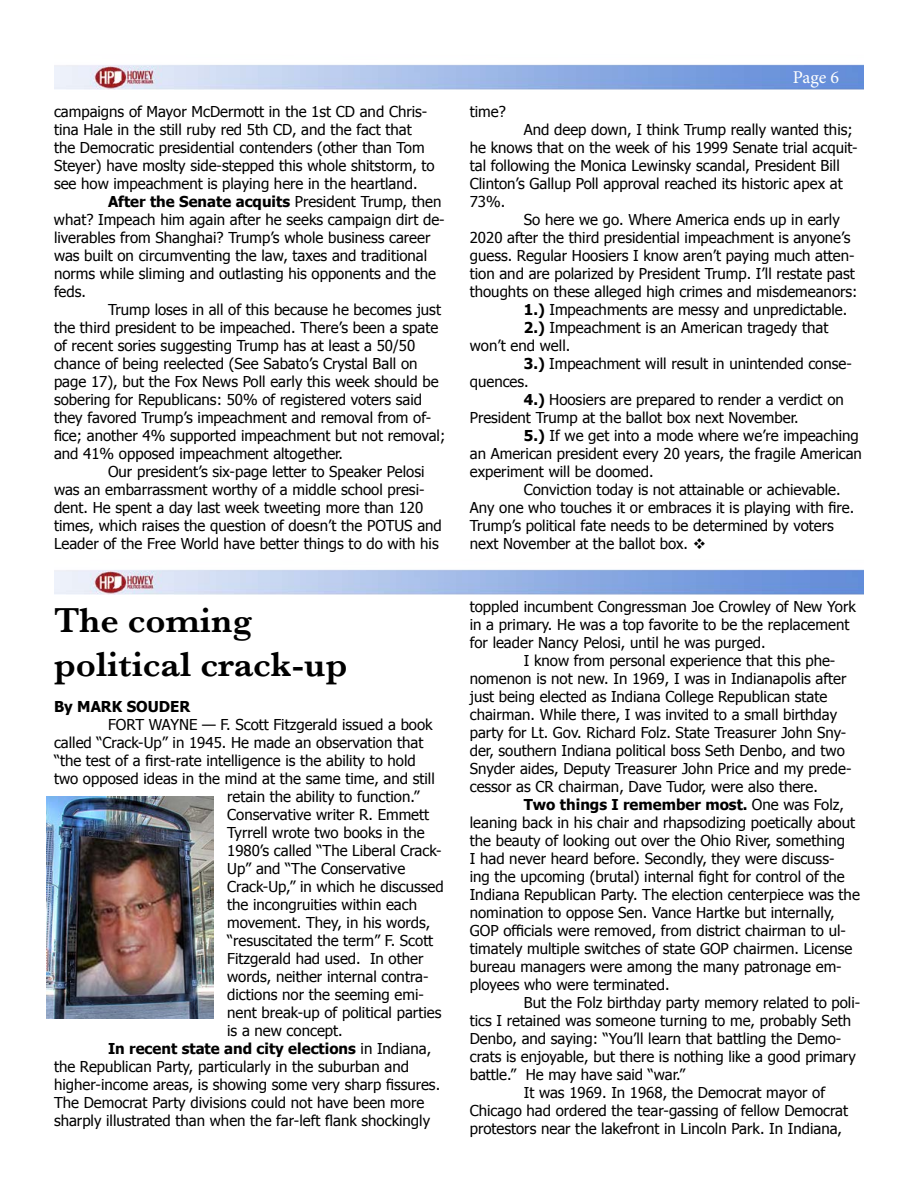
<style>
.page{position:relative;width:918px;height:1188px;background:#fff}
.page>*{position:absolute;margin:0;border:0;box-sizing:border-box;transform-origin:0 0}
.t1{font:600 36px/43.2px "Baskerville";color:#000}
.t2{font:18px "Minion Pro";color:#fff}
.t3{font:15px/18px "Tahoma";color:#000}
.t4{font:700 15px "Tahoma";color:#000}
.s1{font-weight:700}
.s2{font-weight:400}
</style>
<div class="page">
<img style="left:54px;top:64px;width:810px;height:26px">
<img style="left:54px;top:569px;width:810px;height:26px">
<img style="left:46px;top:797px;width:168px;height:221px">
<p class="t3" style="left:54px;top:102px;width:382px">campaigns of Mayor McDermott in the 1st CD and Chris&shy;tina Hale in the still ruby red 5th CD, and the fact that the Democratic presidential contenders (other than Tom Steyer) have moslty side-stepped this whole shitstorm, to see how impeachment is playing here in the heartland.</p>
<p class="t3" style="left:54px;top:192px;width:392px;text-indent:54px"><span class="s1">After the Senate acquits</span> President Trump, then what? Impeach him again after he seeks campaign dirt de&shy;liverables from Shanghai? Trump’s whole business career was built on circumventing the law, taxes and traditional norms while sliming and outlasting his opponents and the feds.</p>
<p class="t3" style="left:54px;top:300px;width:393px;text-indent:54px">Trump loses in all of this because he becomes just the third president to be impeached. There’s been a spate of recent sories suggesting Trump has at least a 50/50 chance of being reelected (See Sabato’s Crystal Ball on page 17), but the Fox News Poll early this week should be sobering for Republicans: 50% of registered voters said they favored Trump’s impeachment and removal from of&shy;fice; another 4% supported impeachment but not removal; and 41% opposed impeachment altogether.</p>
<p class="t3" style="left:54px;top:462px;width:389px;text-indent:54px">Our president’s six-page letter to Speaker Pelosi was an embarrassment worthy of a middle school presi&shy;dent. He spent a day last week tweeting more than 120 times, which raises the question of doesn’t the POTUS and Leader of the Free World have better things to do with his</p>
<h1 class="t1" style="left:54px;top:599px;width:295px">The coming political crack-up</h1>
<p class="t4" style="left:54px;top:696px;width:138px">By MARK SOUDER</p>
<p class="t3" style="left:108px;top:715px;width:326px">FORT WAYNE — F. Scott Fitzgerald issued a book</p>
<p class="t3" style="left:54px;top:733px;width:371px">called “Crack-Up” in 1945. He made an observation that</p>
<p class="t3" style="left:54px;top:751px;width:363px">“the test of a first-rate intelligence is the ability to hold</p>
<p class="t3" style="left:54px;top:769px;width:382px">two opposed ideas in the mind at the same time, and still</p>
<p class="t3" style="left:227px;top:787px;width:194px">retain the ability to function.”</p>
<p class="t3" style="left:227px;top:805px;width:203px">Conservative writer R. Emmett</p>
<p class="t3" style="left:227px;top:823px;width:199px">Tyrrell wrote two books in the</p>
<p class="t3" style="left:227px;top:841px;width:216px">1980’s called “The Liberal Crack-</p>
<p class="t3" style="left:227px;top:859px;width:180px">Up” and “The Conservative</p>
<p class="t3" style="left:227px;top:877px;width:218px">Crack-Up,” in which he discussed</p>
<p class="t3" style="left:227px;top:895px;width:191px">the incongruities within each</p>
<p class="t3" style="left:227px;top:913px;width:205px">movement. They, in his words,</p>
<p class="t3" style="left:227px;top:931px;width:208px">“resuscitated the term” F. Scott</p>
<p class="t3" style="left:227px;top:949px;width:198px">Fitzgerald had used. In other</p>
<p class="t3" style="left:227px;top:967px;width:203px">words, neither internal contra-</p>
<p class="t3" style="left:227px;top:985px;width:198px">dictions nor the seeming emi-</p>
<p class="t3" style="left:227px;top:1003px;width:216px">nent break-up of political parties</p>
<p class="t3" style="left:227px;top:1021px;width:117px">is a new concept.</p>
<p class="t4" style="left:108px;top:1038px;width:325px">In recent state and city elections <span class="s2">in Indiana,</span></p>
<p class="t3" style="left:54px;top:1057px;width:357px">the Republican Party, particularly in the suburban and</p>
<p class="t3" style="left:54px;top:1075px;width:388px">higher-income areas, is showing some very sharp fissures.</p>
<p class="t3" style="left:54px;top:1093px;width:372px">The Democrat Party divisions could not have been more</p>
<p class="t3" style="left:54px;top:1111px;width:378px">sharply illustrated than when the far-left flank shockingly</p>
<p class="t2" style="left:793px;top:65px;width:48px">Page 6</p>
<p class="t3" style="left:470px;top:102px;width:38px">time?</p>
<p class="t3" style="left:470px;top:120px;width:389px;text-indent:54px">And deep down, I think Trump really wanted this; he knows that on the week of his 1999 Senate trial acquit&shy;tal following the Monica Lewinsky scandal, President Bill Clinton’s Gallup Poll approval reached its historic apex at 73%.</p>
<p class="t3" style="left:524px;top:210px;width:318px">So here we go. Where America ends up in early</p>
<p class="t3" style="left:470px;top:228px;width:382px">2020 after the third presidential impeachment is anyone’s</p>
<p class="t3" style="left:470px;top:246px;width:386px">guess. Regular Hoosiers I know aren’t paying much atten-</p>
<p class="t3" style="left:470px;top:264px;width:387px">tion and are polarized by President Trump. I’ll restate past</p>
<p class="t3" style="left:470px;top:282px;width:389px">thoughts on these alleged high crimes and misdemeanors:</p>
<p class="t3" style="left:524px;top:300px;width:325px"><span class="s1">1.)</span> Impeachments are messy and unpredictable.</p>
<p class="t3" style="left:524px;top:318px;width:306px"><span class="s1">2.)</span> Impeachment is an American tragedy that</p>
<p class="t3" style="left:470px;top:336px;width:102px">won’t end well.</p>
<p class="t3" style="left:524px;top:354px;width:329px"><span class="s1">3.)</span> Impeachment will result in unintended conse-</p>
<p class="t3" style="left:470px;top:372px;width:60px">quences.</p>
<p class="t3" style="left:524px;top:390px;width:322px"><span class="s1">4.)</span> Hoosiers are prepared to render a verdict on</p>
<p class="t3" style="left:470px;top:408px;width:330px">President Trump at the ballot box next November.</p>
<p class="t3" style="left:524px;top:426px;width:337px"><span class="s1">5.)</span> If we get into a mode where we’re impeaching</p>
<p class="t3" style="left:470px;top:444px;width:394px">an American president every 20 years, the fragile American</p>
<p class="t3" style="left:470px;top:462px;width:185px">experiment will be doomed.</p>
<p class="t3" style="left:524px;top:480px;width:318px">Conviction today is not attainable or achievable.</p>
<p class="t3" style="left:470px;top:498px;width:386px">Any one who touches it or embraces it is playing with fire.</p>
<p class="t3" style="left:470px;top:516px;width:366px">Trump’s political fate needs to be determined by voters</p>
<p class="t3" style="left:470px;top:534px;width:238px">next November at the ballot box. ❖</p>
<p class="t3" style="left:470px;top:597px;width:388px">toppled incumbent Congressman Joe Crowley of New York in a primary. He was a top favorite to be the replacement for leader Nancy Pelosi, until he was purged.</p>
<p class="t3" style="left:470px;top:651px;width:383px;text-indent:54px">I know from personal experience that this phe&shy;nomenon is not new. In 1969, I was in Indianapolis after just being elected as Indiana College Republican state chairman. While there, I was invited to a small birthday party for Lt. Gov. Richard Folz. State Treasurer John Sny&shy;der, southern Indiana political boss Seth Denbo, and two Snyder aides, Deputy Treasurer John Price and my prede&shy;cessor as CR chairman, Dave Tudor, were also there.</p>
<p class="t3" style="left:470px;top:795px;width:392px;text-indent:54px"><span class="s1">Two things I remember most.</span> One was Folz, leaning back in his chair and rhapsodizing poetically about the beauty of looking out over the Ohio River, something<br>I had never heard before. Secondly, they were discuss-<br>ing the upcoming (brutal) internal fight for control of the Indiana Republican Party. The election centerpiece was the nomination to oppose Sen. Vance Hartke but internally, GOP officials were removed, from district chairman to ul&shy;timately multiple switches of state GOP chairmen. License bureau managers were among the many patronage em&shy;ployees who were terminated.</p>
<p class="t3" style="left:524px;top:993px;width:338px">But the Folz birthday party memory related to poli-</p>
<p class="t3" style="left:470px;top:1011px;width:383px">tics I retained was someone turning to me, probably Seth</p>
<p class="t3" style="left:470px;top:1029px;width:373px">Denbo, and saying: “You’ll learn that battling the Demo-</p>
<p class="t3" style="left:470px;top:1047px;width:388px">crats is enjoyable, but there is nothing like a good primary</p>
<p class="t3" style="left:470px;top:1065px;width:217px">battle.” He may have said “war.”</p>
<p class="t3" style="left:524px;top:1083px;width:303px">It was 1969. In 1968, the Democrat mayor of</p>
<p class="t3" style="left:470px;top:1101px;width:380px">Chicago had ordered the tear-gassing of fellow Democrat</p>
<p class="t3" style="left:470px;top:1119px;width:374px">protestors near the lakefront in Lincoln Park. In Indiana,</p>
</div>
